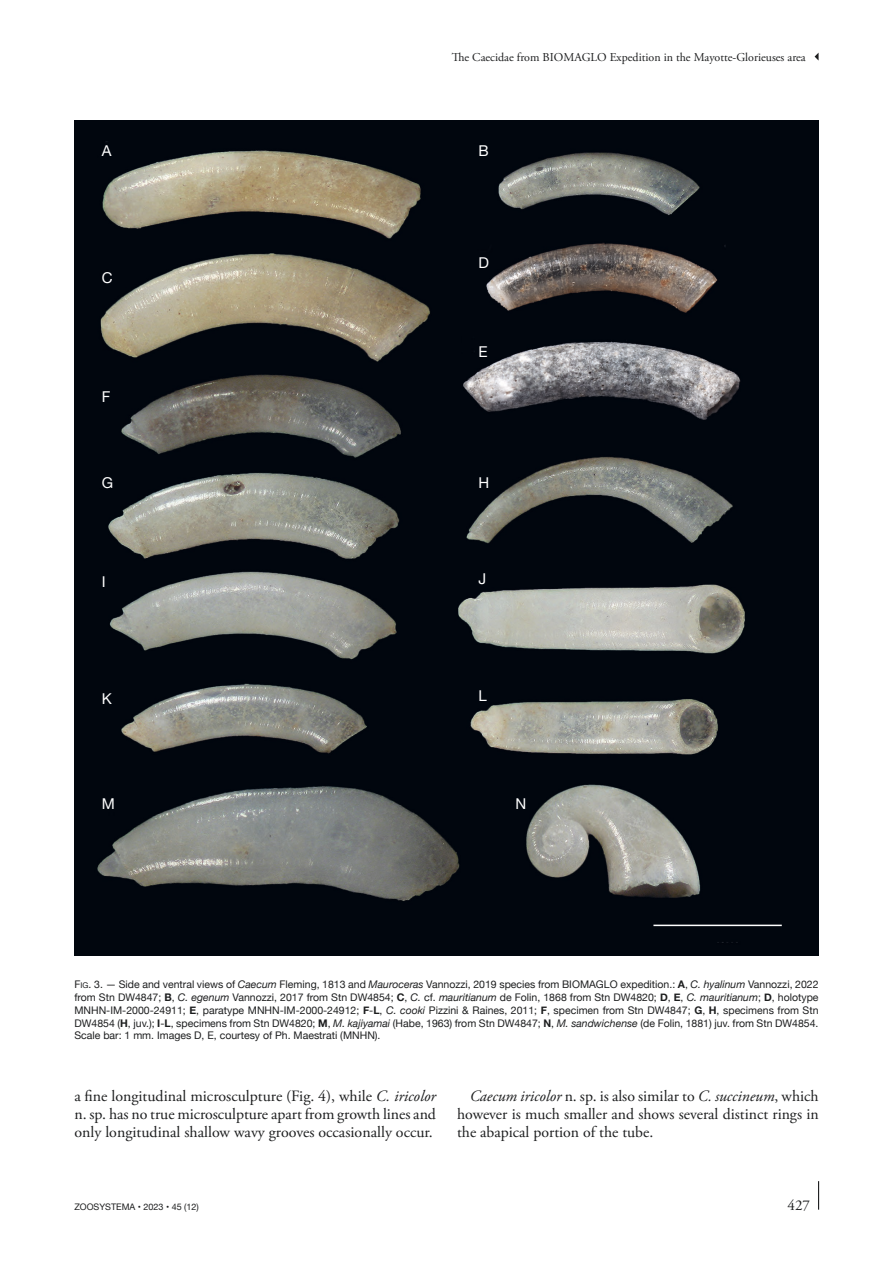
<style>
.page{position:relative;width:893px;height:1263px;background:#fff}
.page>*{position:absolute;margin:0;border:0;box-sizing:border-box;transform-origin:0 0}
.t1{font:15.75px/18px "Adobe Garamond Pro";color:#1d1e1f;text-align:justify}
.t2{font:15px "Helvetica Neue 3";color:#fff}
.t3{font:15px "Adobe Garamond Pro";color:#1d1e1f}
.t4{font:12px "Adobe Garamond Pro Regular 3";color:#1d1e1f}
.t5{font:10.5px/12.8px "Helvetica Neue";color:#1d1e1f;text-align:justify}
.t6{font:9px "Helvetica Neue";color:#1d1e1f}
.s1{font-style:inherit}
.s2{font-size:7.8px}
.s3{font-style:italic}
.s4{font-weight:700}
</style>
<div class="page">
<svg style="left:818px;top:1181px;width:1px;height:29px"></svg>
<svg style="left:815px;top:53px;width:4px;height:8px"></svg>
<img style="left:74px;top:121px;width:745px;height:835px">
<hr style="left:653px;top:925px;width:129px;height:1px;background:#fff">
<p class="t4" style="left:452px;top:50px;width:356px">The Caecidae from BIOMAGLO Expedition in the Mayotte-Glorieuses area</p>
<h2 class="t2" style="left:102px;top:140px;width:11px">A</h2>
<h2 class="t2" style="left:479px;top:140px;width:12px">B</h2>
<h2 class="t2" style="left:102px;top:267px;width:12px">C</h2>
<h2 class="t2" style="left:102px;top:386px;width:10px">F</h2>
<h2 class="t2" style="left:479px;top:252px;width:12px">D</h2>
<h2 class="t2" style="left:479px;top:341px;width:11px">E</h2>
<h2 class="t2" style="left:102px;top:472px;width:13px">G</h2>
<h2 class="t2" style="left:479px;top:472px;width:12px">H</h2>
<h2 class="t2" style="left:102px;top:570px;width:5px">I</h2>
<h2 class="t2" style="left:479px;top:567px;width:9px">J</h2>
<h2 class="t2" style="left:102px;top:688px;width:12px">K</h2>
<h2 class="t2" style="left:479px;top:685px;width:10px">L</h2>
<h2 class="t2" style="left:102px;top:792px;width:15px">M</h2>
<h2 class="t2" style="left:515px;top:792px;width:12px">N</h2>
<p class="t5" style="left:74px;top:979px;width:746px"><span class="s1">f</span><span class="s2">ig</span><span class="s1">. 3</span>. — Side and ventral views of <span class="s3">Caecum</span> Fleming, 1813 and <span class="s3">Mauroceras</span> Vannozzi, 2019 species from BIOMAGLO expedition.: <span class="s4">A</span>, <span class="s3">C. hyalinum</span> Vannozzi, 2022 from Stn DW4847; <span class="s4">B</span>, <span class="s3">C. egenum</span> Vannozzi, 2017 from Stn DW4854; <span class="s4">C</span>, <span class="s3">C.</span> cf. <span class="s3">mauritianum</span> de Folin, 1868 from Stn DW4820; <span class="s4">D</span>, <span class="s4">E</span>, <span class="s3">C. mauritianum</span>; <span class="s4">D</span>, holotype MNHN-IM-2000-24911; <span class="s4">E</span>, paratype MNHN-IM-2000-24912; <span class="s4">F</span>-<span class="s4">L</span>, <span class="s3">C. cooki</span> Pizzini &amp; Raines, 2011; <span class="s4">F</span>, specimen from Stn DW4847; <span class="s4">G</span>, <span class="s4">H</span>, specimens from Stn DW4854 (<span class="s4">H</span>, juv.); <span class="s4">I</span>-<span class="s4">L</span>, specimens from Stn DW4820; <span class="s4">M</span>, <span class="s3">M. kajiyamai</span> (Habe, 1963) from Stn DW4847; <span class="s4">N</span>, <span class="s3">M. sandwichense</span> (de Folin, 1881) juv. from Stn DW4854.<br>Scale bar: 1 mm. Images D, E, courtesy of Ph. Maestrati (MNHN).</p>
<h1 class="t1" style="left:74px;top:1087px;width:363px">a fine longitudinal microsculpture (Fig. 4), while <span class="s3">C. iricolor </span>n. sp. has no true microsculpture apart from growth lines and only longitudinal shallow wavy grooves occasionally occur.</h1>
<h1 class="t1" style="left:457px;top:1087px;width:363px;text-indent:13px"><span class="s3">Caecum iricolor</span> n. sp. is also similar to <span class="s3">C. succineum</span>, which however is much smaller and shows several distinct rings in the abapical portion of the tube.</h1>
<p class="t6" style="left:74px;top:1200px;width:126px">ZOOSYSTEMA • 2023 • 45 (12)</p>
<h2 class="t3" style="left:788px;top:1196px;width:24px">427</h2>
</div>
